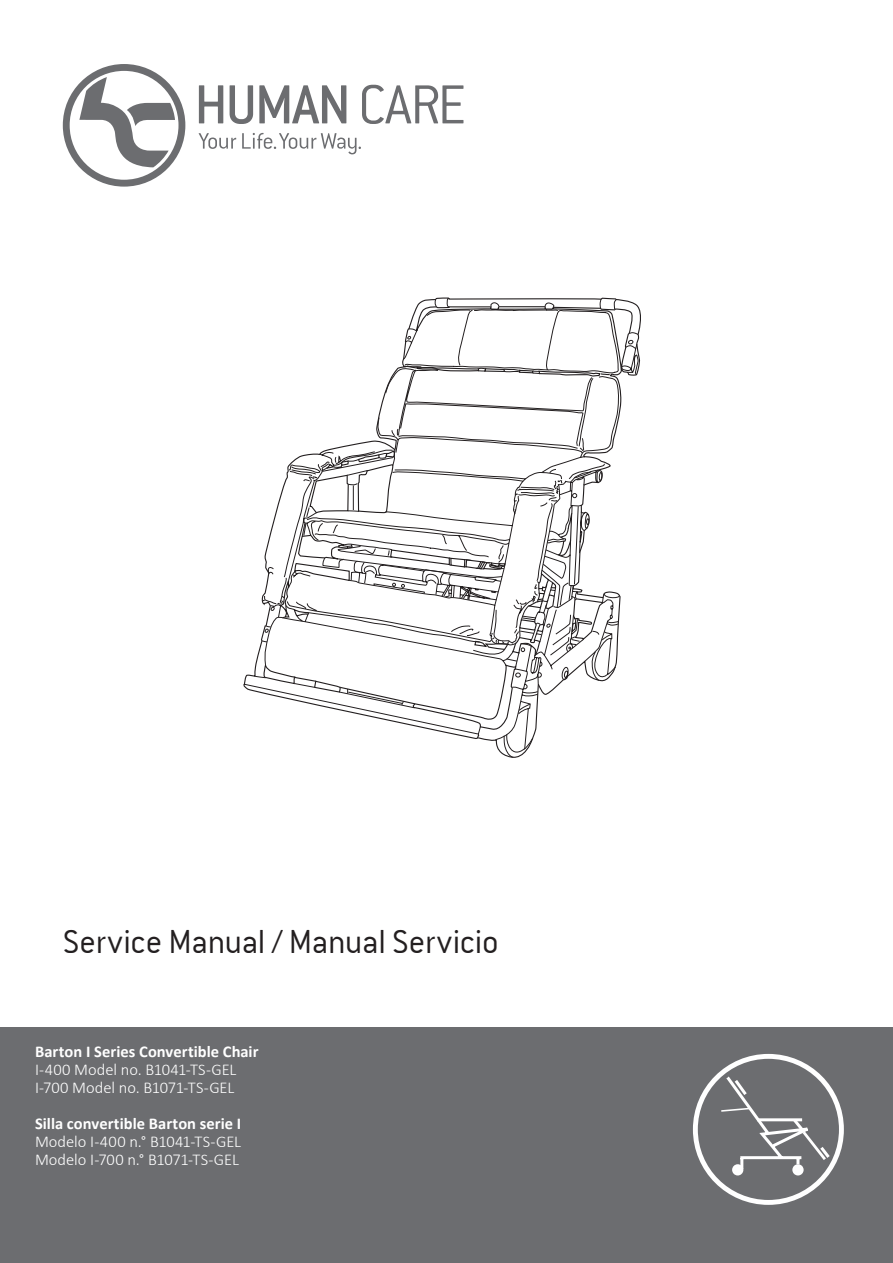
<style>
.page{position:relative;width:893px;height:1263px;background:#fff}
.page>*{position:absolute;margin:0;border:0;box-sizing:border-box;transform-origin:0 0}
.t1{font:36px "Conduit ITCTT Light";letter-spacing:-.01em;color:#231f20}
.t2{font:300 16.5px/18px "Calibri";letter-spacing:-.005em;color:#fff}
.t3{font:700 16.5px "Calibri";color:#fff}
</style>
<div class="page">
<div style="left:653px;top:1027px;width:240px;height:236px;background:#6c6d70"></div>
<svg style="left:63px;top:64px;width:122px;height:123px"></svg>
<svg style="left:199px;top:133px;width:37px;height:16px"></svg>
<svg style="left:242px;top:133px;width:119px;height:21px"></svg>
<svg style="left:199px;top:85px;width:24px;height:38px"></svg>
<svg style="left:230px;top:85px;width:23px;height:39px"></svg>
<svg style="left:259px;top:85px;width:87px;height:38px"></svg>
<svg style="left:362px;top:85px;width:101px;height:39px"></svg>
<div style="left:693px;top:1054px;width:151px;height:151px;border:5px solid #fff;border-radius:50%"></div>
<div style="left:732px;top:1164px;width:11px;height:11px;background:#fff;border-radius:50%"></div>
<div style="left:792px;top:1164px;width:12px;height:11px;background:#fff;border-radius:50%"></div>
<svg style="left:720px;top:1073px;width:113px;height:99px"></svg>
<div style="left:0;top:1027px;width:652px;height:236px;background:#6c6d70"></div>
<svg style="left:244px;top:546px;width:38px;height:152px"></svg>
<svg style="left:320px;top:297px;width:321px;height:461px"></svg>
<svg style="left:282px;top:365px;width:338px;height:341px"></svg>
<h1 class="t1" style="left:63px;top:920px;width:437px">Service Manual / Manual Servicio</h1>
<p class="t3" style="left:35px;top:1040px;width:225px">Barton I Series Convertible Chair</p>
<p class="t2" style="left:35px;top:1061px;width:203px">I-400 Model no. B1041-TS-GEL<br>I-700 Model no. B1071-TS-GEL</p>
<p class="t3" style="left:35px;top:1112px;width:208px">Silla convertible Barton serie I</p>
<p class="t2" style="left:35px;top:1133px;width:207px">Modelo I-400 n.° B1041-TS-GEL<br>Modelo I-700 n.° B1071-TS-GEL</p>
</div>
